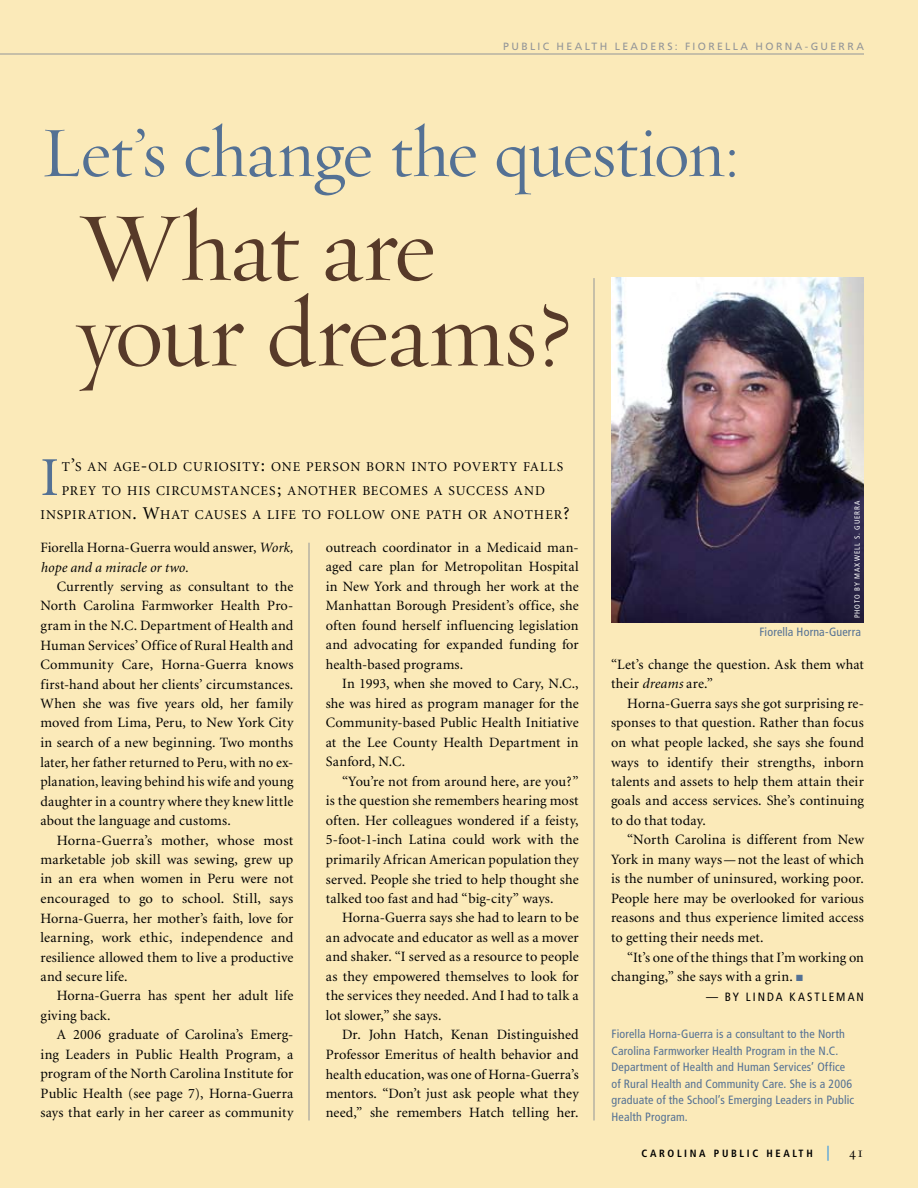
<style>
.page{position:relative;width:918px;height:1188px;background:#fbeab9}
.page>*{position:absolute;margin:0;border:0;box-sizing:border-box;transform-origin:0 0}
.t1{font:99px/85.5px "Requiem Display HTF Roman";letter-spacing:-.01em;color:#573a29}
.t2{font:72px "Requiem Display HTF Roman";letter-spacing:-.01em;color:#547194}
.t3{font:54.9px "Minion";color:#547194}
.t4{font:15px "Bembo Std";color:#000}
.t5{font:14.25px/19.5px "Minion";letter-spacing:.01em;color:#000;text-align:justify}
.t6{font:13.5px "Minion";letter-spacing:.07em;color:#000}
.t7{font:condensed 12px/16.5px "Frutiger";letter-spacing:.015em;color:#547194}
.t8{font:condensed 12px "Frutiger";letter-spacing:.17em;color:#000}
.t9{font:10.5px "Frutiger";letter-spacing:.22em;color:#939598}
.t10{font:700 condensed 10.5px "Frutiger";letter-spacing:.25em;color:#000}
.t11{font:condensed 7.5px "Frutiger";letter-spacing:.125em;color:#fff}
.s1{font-size:18px}
.s2{font-style:italic}
.s3{color:#547194}
.s4{font-size:15px;color:#58a5db}
</style>
<div class="page">
<img style="left:611px;top:278px;width:253px;height:345px">
<hr style="left:309px;top:543px;width:1px;height:577px;background:#939598">
<hr style="left:594px;top:278px;width:1px;height:842px;background:#939598">
<hr style="left:0;top:54px;width:864px;height:1px;background:#939598">
<p class="t9" style="left:503px;top:40px;width:17px">PUBLIC</p>
<p class="t9" style="left:557px;top:40px;width:309px">H EALTH LEADERS: FIORELLA H ORNA-GUERRA</p>
<p class="t9" style="left:764px;top:40px;width:101px">ARTICLE N AME</p>
<h2 class="t2" style="left:40px;top:110px;width:700px">Let’s change the question:</h2>
<h1 class="t1" style="left:77px;top:208px;width:495px">What are your dreams?</h1>
<h3 class="t3" style="left:40px;top:450px;width:16px">I</h3>
<p class="t6" style="left:62px;top:460px;width:502px">T<span class="s1">’</span>S AN AGE<span class="s1">-</span>OLD CURIOSITY<span class="s1">:</span> ONE PERSON BORN INTO POVERTY FALLS</p>
<p class="t6" style="left:62px;top:484px;width:485px">PREY TO HIS CIRCUMSTANCES <span class="s1">;</span> ANOTHER BECOMES A SUCCESS AND</p>
<p class="t6" style="left:40px;top:508px;width:531px">INSPIRATION<span class="s1">. W</span>HAT CAUSES A LIFE TO FOLLOW ONE PATH OR ANOTHER<span class="s1">?</span></p>
<p class="t5" style="left:40px;top:538px;width:254px">Fiorella Horna-Guerra would answer, <span class="s2">Work, hope and a miracle or two.</span></p>
<p class="t5" style="left:40px;top:577px;width:254px;text-indent:16px">Currently serving as consultant to the North Carolina Farmworker Health Pro&shy;gram in the N.C. Department of Health and Human Services’ Office of Rural Health and Community Care, Horna-Guerra knows first-hand about her clients’ circumstances.<br>When she was five years old, her family moved from Lima, Peru, to New York City in search of a new beginning. Two months later, her father returned to Peru, with no ex&shy;planation, leaving behind his wife and young daughter in a country where they knew little about the language and customs.</p>
<p class="t5" style="left:40px;top:831px;width:254px;text-indent:16px">Horna-Guerra’s mother, whose most marketable job skill was sewing, grew up in an era when women in Peru were not encouraged to go to school. Still, says Horna-Guerra, her mother’s faith, love for learning, work ethic, independence and resilience allowed them to live a productive and secure life.</p>
<p class="t5" style="left:40px;top:987px;width:254px;text-indent:16px">Horna-Guerra has spent her adult life giving back.</p>
<p class="t5" style="left:41px;top:1026px;width:254px;text-indent:16px">A 2006 graduate of Carolina’s Emerg&shy;ing Leaders in Public Health Program, a program of the North Carolina Institute for Public Health (see page 7), Horna-Guerra says that early in her career as community</p>
<p class="t5" style="left:326px;top:538px;width:254px">outreach coordinator in a Medicaid man&shy;aged care plan for Metropolitan Hospital in New York and through her work at the Manhattan Borough President’s office, she often found herself influencing legislation and advocating for expanded funding for health-based programs.</p>
<p class="t5" style="left:326px;top:675px;width:254px;text-indent:16px">In 1993, when she moved to Cary, N.C., she was hired as program manager for the Community-based Public Health Initiative at the Lee County Health Department in Sanford, N.C.</p>
<p class="t5" style="left:326px;top:772px;width:254px;text-indent:16px">“You’re not from around here, are you?” is the question she remembers hearing most often. Her colleagues wondered if a feisty, 5-foot-1-inch Latina could work with the primarily African American population they served. People she tried to help thought she talked too fast and had “big-city” ways.</p>
<p class="t5" style="left:326px;top:909px;width:254px;text-indent:16px">Horna-Guerra says she had to learn to be an advocate and educator as well as a mover and shaker. “I served as a resource to people as they empowered themselves to look for the services they needed. And I had to talk a lot slower,” she says.</p>
<p class="t5" style="left:326px;top:1026px;width:254px;text-indent:16px">Dr. John Hatch, Kenan Distinguished Professor Emeritus of health behavior and health education, was one of Horna-Guerra’s mentors. “Don’t just ask people what they need,” she remembers Hatch telling her.</p>
<p class="t11" style="left:853px;top:618px;width:119px;rotate:-90deg">Photo by Maxwell S. Guerra</p>
<p class="t7" style="left:759px;top:624px;width:103px">Fiorella Horna-Guerra</p>
<p class="t5" style="left:611px;top:655px;width:254px">“Let’s change the question. Ask them what their <span class="s2">dreams</span> are.”</p>
<p class="t5" style="left:611px;top:694px;width:254px;text-indent:16px">Horna-Guerra says she got surprising re&shy;sponses to that question. Rather than focus on what people lacked, she says she found ways to identify their strengths, inborn talents and assets to help them attain their goals and access services. She’s continuing to do that today.</p>
<p class="t5" style="left:611px;top:831px;width:254px;text-indent:16px">“North Carolina is different from New York in many ways— not the least of which is the number of uninsured, working poor.<br>People here may be overlooked for various reasons and thus experience limited access to getting their needs met.</p>
<p class="t5" style="left:611px;top:948px;width:254px;text-indent:16px">“It’s one of the things that I’m working on changing,” she says with a grin. <span class="s3">■</span></p>
<p class="t8" style="left:706px;top:989px;width:109px">— By Lind a Kastl</p>
<p class="t8" style="left:829px;top:989px;width:35px">eman</p>
<p class="t7" style="left:612px;top:1026px;width:244px">Fiorella Horna-Guerra is a consultant to the North Carolina Farmworker Health Program in the N.C.<br>Department of Health and Human Services’ Office of Rural Health and Community Care. She is a 2006 graduate of the School’s Emerging Leaders in Public Health Program.</p>
<p class="t10" style="left:642px;top:1147px;width:190px">CAROLINA PUBLIC HEALTH <span class="s4">|</span></p>
<p class="t4" style="left:849px;top:1144px;width:16px">41</p>
</div>
